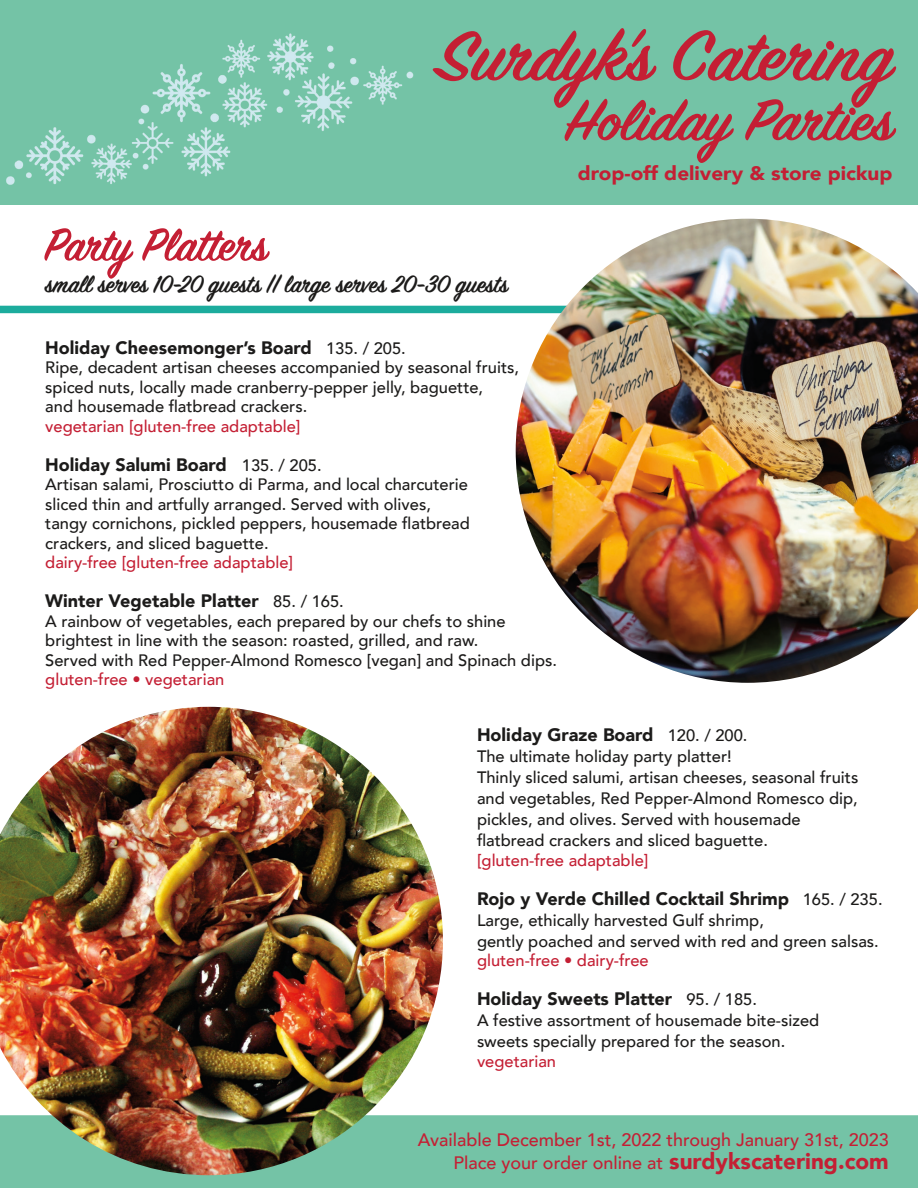
<style>
.page{position:relative;width:918px;height:1188px;background:#fff}
.page>*{position:absolute;margin:0;border:0;box-sizing:border-box;transform-origin:0 0}
.t1{font:600 78px "Sign Painter House Script";color:#c41f34;scale:1.06 1}
.t2{font:600 64.5px "Sign Painter House Script";color:#c41f34;scale:1.06 1}
.t3{font:600 51px "Sign Painter House Script";color:#c41f34}
.t4{font:600 27px "Sign Painter House Script";color:#1c1b1a}
.t5{font:900 19.5px "Avenir";color:#c41f34;scale:1.06 1}
.t6{font:900 18px "Avenir";color:#1c1b1a}
.t7{font:500 18px "Avenir";color:#c41f34}
.t8{font:500 16.5px "Avenir";color:#1c1b1a}
.t9{font:500 16.5px "Avenir";color:#c41f34}
.s1{font-weight:500;font-size:16.5px}
.s2{font-weight:900;font-size:22.5px}
</style>
<div class="page">
<div style="left:0;top:0;width:918px;height:204px;background:#74c3a6"></div>
<div style="left:0;top:306px;width:691px;height:7px;background:#1cac9d"></div>
<img style="left:516px;top:219px;width:402px;height:464px">
<div style="left:0;top:1115px;width:918px;height:73px;background:#74c3a6"></div>
<img style="left:0;top:707px;width:443px;height:468px">
<img style="left:6px;top:33px;width:408px;height:152px">
<p class="t1" style="left:436px;top:9px;width:432px">Surdyk’s Catering</p>
<p class="t2" style="left:564px;top:81px;width:312px">Holiday Parties</p>
<p class="t5" style="left:578px;top:157px;width:298px">drop-off delivery &amp; store pickup</p>
<p class="t3" style="left:45px;top:214px;width:224px">Party Platters</p>
<p class="t4" style="left:45px;top:268px;width:464px">small serves 10-20 guests || large serves 20-30 guests</p>
<p class="t6" style="left:45px;top:332px;width:362px">Holiday Cheesemonger’s Board <span class="s1">135. / 205.</span></p>
<p class="t8" style="left:45px;top:353px;width:475px">Ripe, decadent artisan cheeses accompanied by seasonal fruits,</p>
<p class="t8" style="left:45px;top:373px;width:439px">spiced nuts, locally made cranberry-pepper jelly, baguette,</p>
<p class="t8" style="left:45px;top:392px;width:263px">and housemade flatbread crackers.</p>
<p class="t9" style="left:45px;top:412px;width:257px">vegetarian [gluten-free adaptable]</p>
<p class="t6" style="left:45px;top:449px;width:278px">Holiday Salumi Board <span class="s1">135. / 205.</span></p>
<p class="t8" style="left:45px;top:470px;width:424px">Artisan salami, Prosciutto di Parma, and local charcuterie</p>
<p class="t8" style="left:45px;top:490px;width:387px">sliced thin and artfully arranged. Served with olives,</p>
<p class="t8" style="left:45px;top:509px;width:426px">tangy cornichons, pickled peppers, housemade flatbread</p>
<p class="t8" style="left:45px;top:529px;width:225px">crackers, and sliced baguette.</p>
<p class="t9" style="left:45px;top:548px;width:249px">dairy-free [gluten-free adaptable]</p>
<p class="t6" style="left:45px;top:586px;width:300px">Winter Vegetable Platter <span class="s1">85. / 165.</span></p>
<p class="t8" style="left:45px;top:607px;width:462px">A rainbow of vegetables, each prepared by our chefs to shine</p>
<p class="t8" style="left:45px;top:626px;width:435px">brightest in line with the season: roasted, grilled, and raw.</p>
<p class="t8" style="left:45px;top:646px;width:513px">Served with Red Pepper-Almond Romesco [vegan] and Spinach dips.</p>
<p class="t9" style="left:45px;top:665px;width:181px">gluten-free • vegetarian</p>
<p class="t6" style="left:477px;top:720px;width:272px">Holiday Graze Board <span class="s1">120. / 200.</span></p>
<p class="t8" style="left:477px;top:742px;width:256px">The ultimate holiday party platter!</p>
<p class="t8" style="left:477px;top:763px;width:383px">Thinly sliced salumi, artisan cheeses, seasonal fruits</p>
<p class="t8" style="left:477px;top:784px;width:382px">and vegetables, Red Pepper-Almond Romesco dip,</p>
<p class="t8" style="left:477px;top:805px;width:325px">pickles, and olives. Served with housemade</p>
<p class="t8" style="left:477px;top:826px;width:292px">flatbread crackers and sliced baguette.</p>
<p class="t9" style="left:477px;top:846px;width:173px">[gluten-free adaptable]</p>
<p class="t6" style="left:477px;top:883px;width:407px">Rojo y Verde Chilled Cocktail Shrimp <span class="s1">165. / 235.</span></p>
<p class="t8" style="left:477px;top:906px;width:288px">Large, ethically harvested Gulf shrimp,</p>
<p class="t8" style="left:477px;top:927px;width:403px">gently poached and served with red and green salsas.</p>
<p class="t9" style="left:477px;top:946px;width:173px">gluten-free • dairy-free</p>
<p class="t6" style="left:477px;top:984px;width:282px">Holiday Sweets Platter <span class="s1">95. / 185.</span></p>
<p class="t8" style="left:477px;top:1006px;width:344px">A festive assortment of housemade bite-sized</p>
<p class="t8" style="left:477px;top:1027px;width:310px">sweets specially prepared for the season.</p>
<p class="t9" style="left:477px;top:1047px;width:81px">vegetarian</p>
<p class="t7" style="left:418px;top:1124px;width:473px">Available December 1st, 2022 through January 31st, 2023</p>
<p class="t7" style="left:454px;top:1147px;width:437px">Place your order online at <span class="s2">surdykscatering.com</span></p>
</div>
